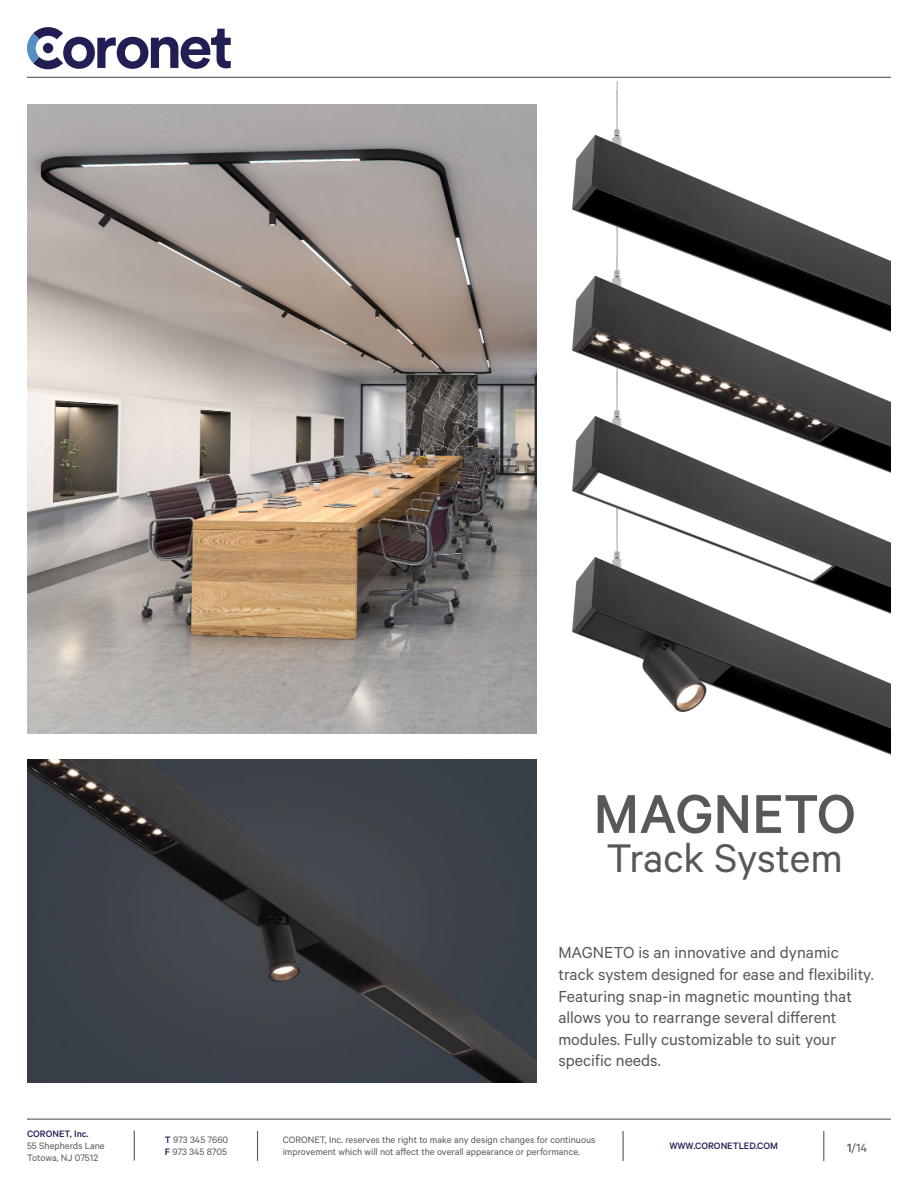
<style>
.page{position:relative;width:918px;height:1188px;background:#fff}
.page>*{position:absolute;margin:0;border:0;box-sizing:border-box;transform-origin:0 0}
.t1{font:500 61.5px "Calibre";color:#57585a}
.t2{font:45px "Calibre";letter-spacing:-.005em;color:#57585a}
.t3{font:18px/21.6px "Calibre";color:#57585a}
.t4{font:13.5px "Calibre";color:#57585a}
.t5{font:10.5px/12px "Calibre";color:#57585a}
.t6{font:500 10.5px "Calibre";color:#211e54}
.s1{font-weight:500;color:#211e54}
.s2{font-weight:500}
</style>
<div class="page">
<hr style="left:27px;top:77px;width:864px;height:1px;background:#57585a">
<svg style="left:27px;top:27px;width:204px;height:42px"></svg>
<hr style="left:27px;top:1119px;width:864px;height:1px;background:#57585a">
<hr style="left:134px;top:1131px;width:1px;height:30px;background:#57585a">
<hr style="left:257px;top:1131px;width:1px;height:30px;background:#57585a">
<hr style="left:623px;top:1131px;width:1px;height:30px;background:#57585a">
<hr style="left:823px;top:1131px;width:1px;height:30px;background:#57585a">
<img style="left:27px;top:104px;width:510px;height:630px">
<img style="left:27px;top:760px;width:510px;height:322px">
<img style="left:606px;top:645px;width:285px;height:110px">
<img style="left:572px;top:81px;width:319px;height:564px">
<p class="t6" style="left:27px;top:1128px;width:63px">CORONET, Inc.</p>
<p class="t5" style="left:27px;top:1139px;width:79px">55 Shepherds Lane</p>
<p class="t5" style="left:27px;top:1151px;width:73px">Totowa, NJ 07512</p>
<p class="t5" style="left:165px;top:1134px;width:65px"><span class="s1">T</span> 973 345 7660</p>
<p class="t5" style="left:165px;top:1146px;width:64px"><span class="s1">F</span> 973 345 8705</p>
<p class="t1" style="left:593px;top:778px;width:264px">MAGNETO</p>
<p class="t2" style="left:607px;top:832px;width:238px">Track System</p>
<p class="t3" style="left:558px;top:941px;width:317px">MAGNETO is an innovative and dynamic track system designed for ease and flexibility.<br>Featuring snap-in magnetic mounting that allows you to rearrange several different modules. Fully customizable to suit your specific needs.</p>
<p class="t5" style="left:283px;top:1134px;width:314px">CORONET, Inc. reserves the right to make any design changes for continuous improvement which will not affect the overall appearance or performance.</p>
<p class="t6" style="left:669px;top:1140px;width:110px">WWW.CORONETLED.COM</p>
<p class="t4" style="left:847px;top:1140px;width:22px"><span class="s2">1</span>/14</p>
</div>
